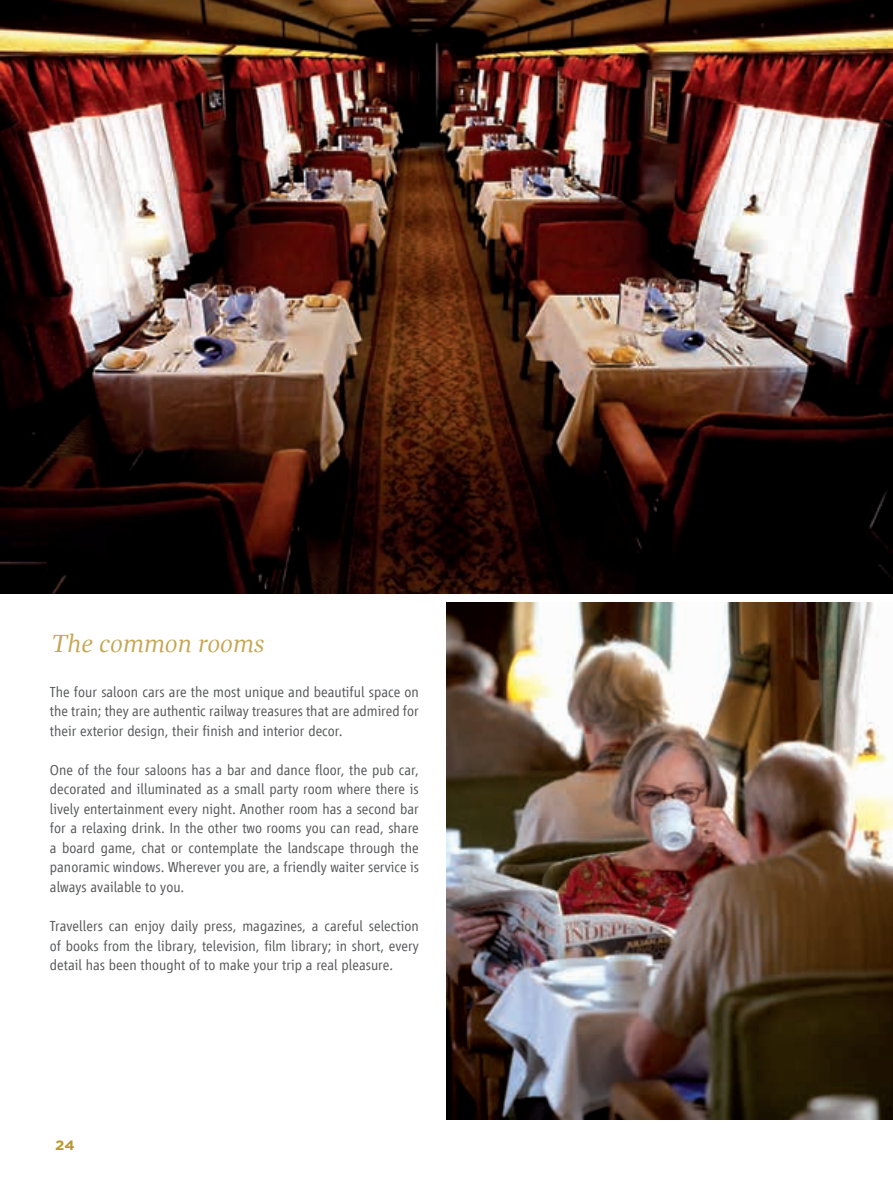
<style>
.page{position:relative;width:893px;height:1191px;background:#fff}
.page>*{position:absolute;margin:0;border:0;box-sizing:border-box;transform-origin:0 0}
.t1{font:italic 25.5px "Gandhi Serif";color:#c6a654}
.t2{font:300 15px/19.5px "Renfe Vialog";color:#57585a;text-align:justify}
.t3{font:700 13.5px "Gotham";color:#bb9632;scale:1.11 1}
</style>
<div class="page">
<img style="left:0;top:0;width:893px;height:594px">
<img style="left:446px;top:603px;width:447px;height:516px">
<h1 class="t1" style="left:51px;top:629px;width:215px">The common rooms</h1>
<p class="t2" style="left:50px;top:682px;width:370px">The four saloon cars are the most unique and beautiful space on the train; they are authentic railway treasures that are admired for their exterior design, their finish and interior decor.</p>
<p class="t2" style="left:50px;top:760px;width:370px">One of the four saloons has a bar and dance floor, the pub car, decorated and illuminated as a small party room where there is lively entertainment every night. Another room has a second bar for a relaxing drink. In the other two rooms you can read, share a board game, chat or contemplate the landscape through the panoramic windows. Wherever you are, a friendly waiter service is always available to you.</p>
<p class="t2" style="left:50px;top:916px;width:370px">Travellers can enjoy daily press, magazines, a careful selection of books from the library, television, film library; in short, every detail has been thought of to make your trip a real pleasure.</p>
<p class="t3" style="left:55px;top:1136px;width:19px">24</p>
</div>
